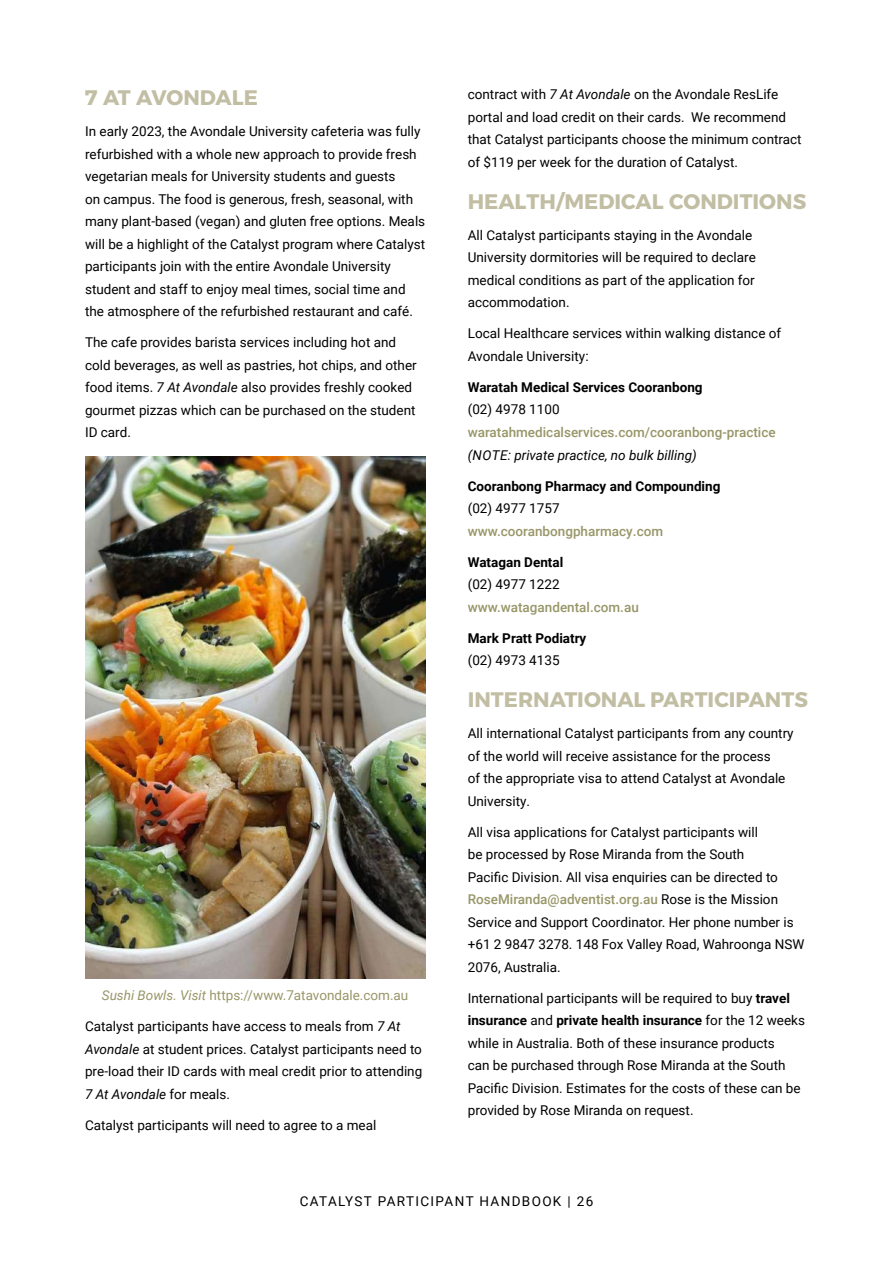
<style>
.page{position:relative;width:893px;height:1263px;background:#fff}
.page>*{position:absolute;margin:0;border:0;box-sizing:border-box;transform-origin:0 0}
.t1{font:21px "Alexandria";color:#c2bea4}
.t2{font:13.5px/22.5px "Roboto";color:#000}
.t3{font:500 13.5px "Roboto";color:#989668}
.t4{font:700 13.5px "Roboto";color:#000}
.t5{font:13.5px "Roboto";color:#989668}
.t6{font:italic 13.5px "Roboto";color:#000}
.t7{font:13.5px "Roboto";letter-spacing:.1em;color:#000}
.s1{font-style:italic}
.s2{font-weight:500;color:#989668}
.s3{font-weight:700}
</style>
<div class="page">
<img style="left:85px;top:457px;width:340px;height:522px">
<h1 class="t1" style="left:85px;top:86px;width:174px">7 AT AVONDALE</h1>
<p class="t2" style="left:85px;top:120px;width:342px">In early 2023, the Avondale University cafeteria was fully refurbished with a whole new approach to provide fresh vegetarian meals for University students and guests<br>on campus. The food is generous, fresh, seasonal, with many plant-based (vegan) and gluten free options. Meals will be a highlight of the Catalyst program where Catalyst participants join with the entire Avondale University student and staff to enjoy meal times, social time and the atmosphere of the refurbished restaurant and café.</p>
<p class="t2" style="left:85px;top:331px;width:333px">The cafe provides barista services including hot and cold beverages, as well as pastries, hot chips, and other food items. <span class="s1">7 At Avondale</span> also provides freshly cooked gourmet pizzas which can be purchased on the student ID card.</p>
<p class="t5" style="left:102px;top:986px;width:308px"><span class="s1">Sushi Bowls. Visit</span> https://www.7atavondale.com.au</p>
<p class="t2" style="left:85px;top:1014px;width:339px">Catalyst participants have access to meals from <span class="s1">7 At Avondale</span> at student prices. Catalyst participants need to pre-load their ID cards with meal credit prior to attending <span class="s1">7 At Avondale</span> for meals.</p>
<p class="t2" style="left:85px;top:1113px;width:293px">Catalyst participants will need to agree to a meal</p>
<p class="t2" style="left:468px;top:83px;width:335px">contract with <span class="s1">7 At Avondale</span> on the Avondale ResLife portal and load credit on their cards. We recommend that Catalyst participants choose the minimum contract of $119 per week for the duration of Catalyst.</p>
<h1 class="t1" style="left:468px;top:189px;width:340px">HEALTH/MEDICAL CONDITIONS</h1>
<p class="t2" style="left:468px;top:223px;width:290px">All Catalyst participants staying in the Avondale University dormitories will be required to declare medical conditions as part of the application for accommodation.</p>
<p class="t2" style="left:468px;top:322px;width:315px">Local Healthcare services within walking distance of<br>Avondale University:</p>
<p class="t4" style="left:468px;top:378px;width:236px">Waratah Medical Services Cooranbong</p>
<p class="t2" style="left:468px;top:398px;width:93px">(02) 4978 1100</p>
<p class="t3" style="left:468px;top:423px;width:309px">waratahmedicalservices.com/cooranbong-practice</p>
<p class="t6" style="left:468px;top:445px;width:230px">(NOTE: private practice, no bulk billing)</p>
<p class="t4" style="left:468px;top:476px;width:254px">Cooranbong Pharmacy and Compounding</p>
<p class="t2" style="left:468px;top:496px;width:93px">(02) 4977 1757</p>
<p class="t3" style="left:468px;top:521px;width:197px">www.cooranbongpharmacy.com</p>
<p class="t4" style="left:468px;top:552px;width:97px">Watagan Dental</p>
<p class="t2" style="left:468px;top:572px;width:93px">(02) 4977 1222</p>
<p class="t3" style="left:468px;top:597px;width:173px">www.watagandental.com.au</p>
<p class="t4" style="left:468px;top:628px;width:120px">Mark Pratt Podiatry</p>
<p class="t2" style="left:468px;top:648px;width:93px">(02) 4973 4135</p>
<h1 class="t1" style="left:468px;top:688px;width:342px">INTERNATIONAL PARTICIPANTS</h1>
<p class="t2" style="left:468px;top:722px;width:327px">All international Catalyst participants from any country of the world will receive assistance for the process<br>of the appropriate visa to attend Catalyst at Avondale University.</p>
<p class="t2" style="left:468px;top:820px;width:338px">All visa applications for Catalyst participants will<br>be processed by Rose Miranda from the South<br>Pacific Division. All visa enquiries can be directed to <span class="s2">RoseMiranda@adventist.org.au</span> Rose is the Mission Service and Support Coordinator. Her phone number is +61 2 9847 3278. 148 Fox Valley Road, Wahroonga NSW 2076, Australia.</p>
<p class="t2" style="left:468px;top:986px;width:339px">International participants will be required to buy <span class="s3">travel insurance</span> and <span class="s3">private health insurance</span> for the 12 weeks while in Australia. Both of these insurance products<br>can be purchased through Rose Miranda at the South Pacific Division. Estimates for the costs of these can be provided by Rose Miranda on request.</p>
<p class="t7" style="left:300px;top:1192px;width:295px">CATALYST PARTICIPANT HANDBOOK | 26</p>
</div>
